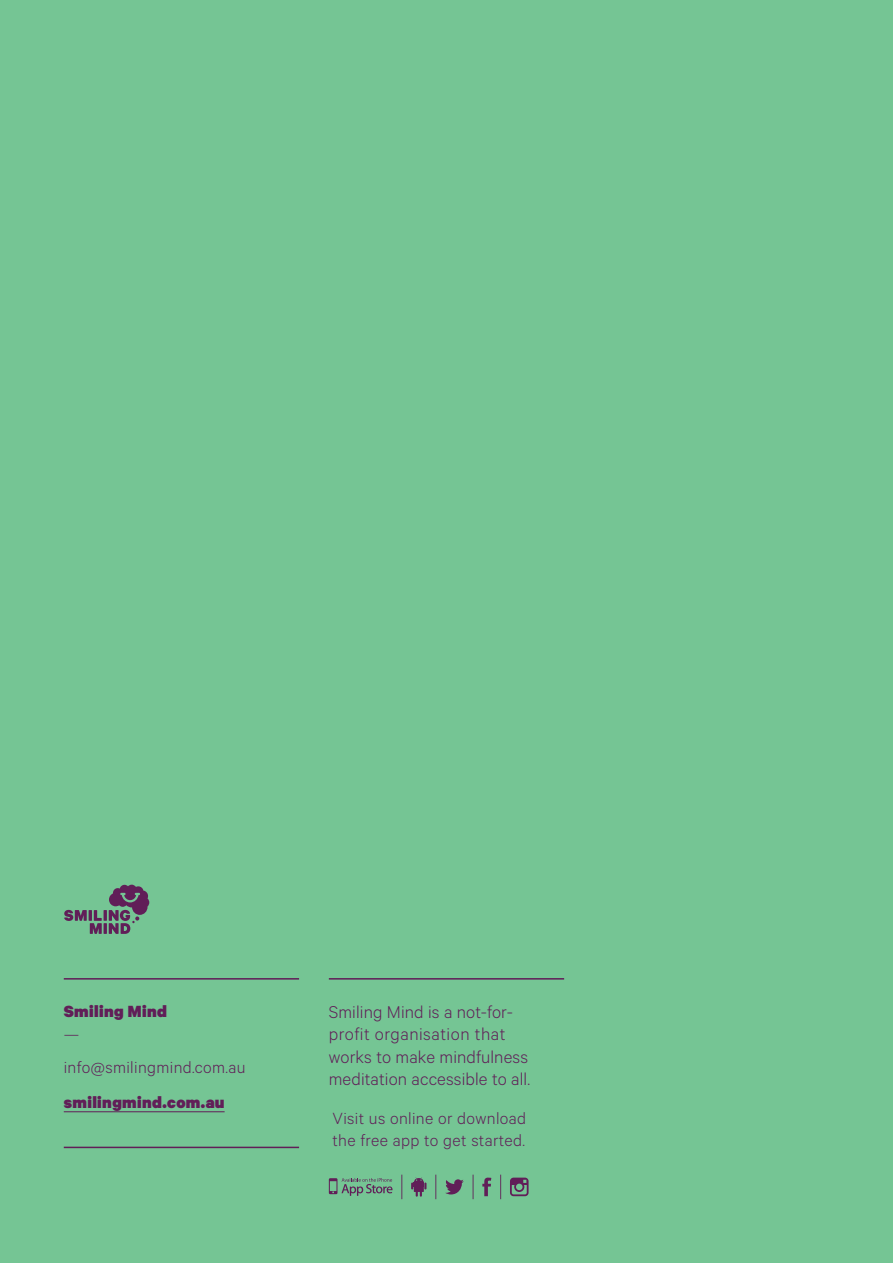
<style>
.page{position:relative;width:893px;height:1263px;background:#75c594}
.page>*{position:absolute;margin:0;border:0;box-sizing:border-box;transform-origin:0 0}
.t1{font:300 19.2px/22.4px "Calibre";letter-spacing:.005em;color:#611e58}
.t2{font:300 18.15px/22.2px "Calibre";letter-spacing:.02em;color:#611e58}
.t3{font:900 18.15px "Calibre";letter-spacing:.02em;color:#611e58}
</style>
<div class="page">
<hr style="left:64px;top:978px;width:235px;height:1px;background:#611e58">
<hr style="left:64px;top:1147px;width:235px;height:1px;background:#611e58">
<hr style="left:329px;top:978px;width:235px;height:1px;background:#611e58">
<svg style="left:445px;top:1179px;width:19px;height:15px"></svg>
<svg style="left:482px;top:1177px;width:9px;height:19px"></svg>
<svg style="left:510px;top:1177px;width:19px;height:19px"></svg>
<svg style="left:411px;top:1177px;width:15px;height:20px"></svg>
<svg style="left:329px;top:1178px;width:63px;height:18px"></svg>
<svg style="left:402px;top:1174px;width:1px;height:25px"></svg>
<svg style="left:436px;top:1174px;width:1px;height:25px"></svg>
<svg style="left:473px;top:1174px;width:1px;height:25px"></svg>
<svg style="left:500px;top:1174px;width:1px;height:25px"></svg>
<hr style="left:64px;top:1111px;width:161px;height:1px;background:#611e58">
<svg style="left:64px;top:885px;width:85px;height:49px"></svg>
<p class="t3" style="left:64px;top:1000px;width:105px">Smiling Mind</p>
<p class="t2" style="left:64px;top:1016px;width:183px;line-height:33.8px">— info@smilingmind.com.au</p>
<p class="t3" style="left:64px;top:1091px;width:162px">smilingmind.com.au</p>
<p class="t1" style="left:329px;top:1000px;width:203px">Smiling Mind is a not-for&shy;profit organisation that works to make mindfulness meditation accessible to all.</p>
<p class="t2" style="left:332px;top:1106px;width:195px">Visit us online or download the free app to get started.</p>
</div>
